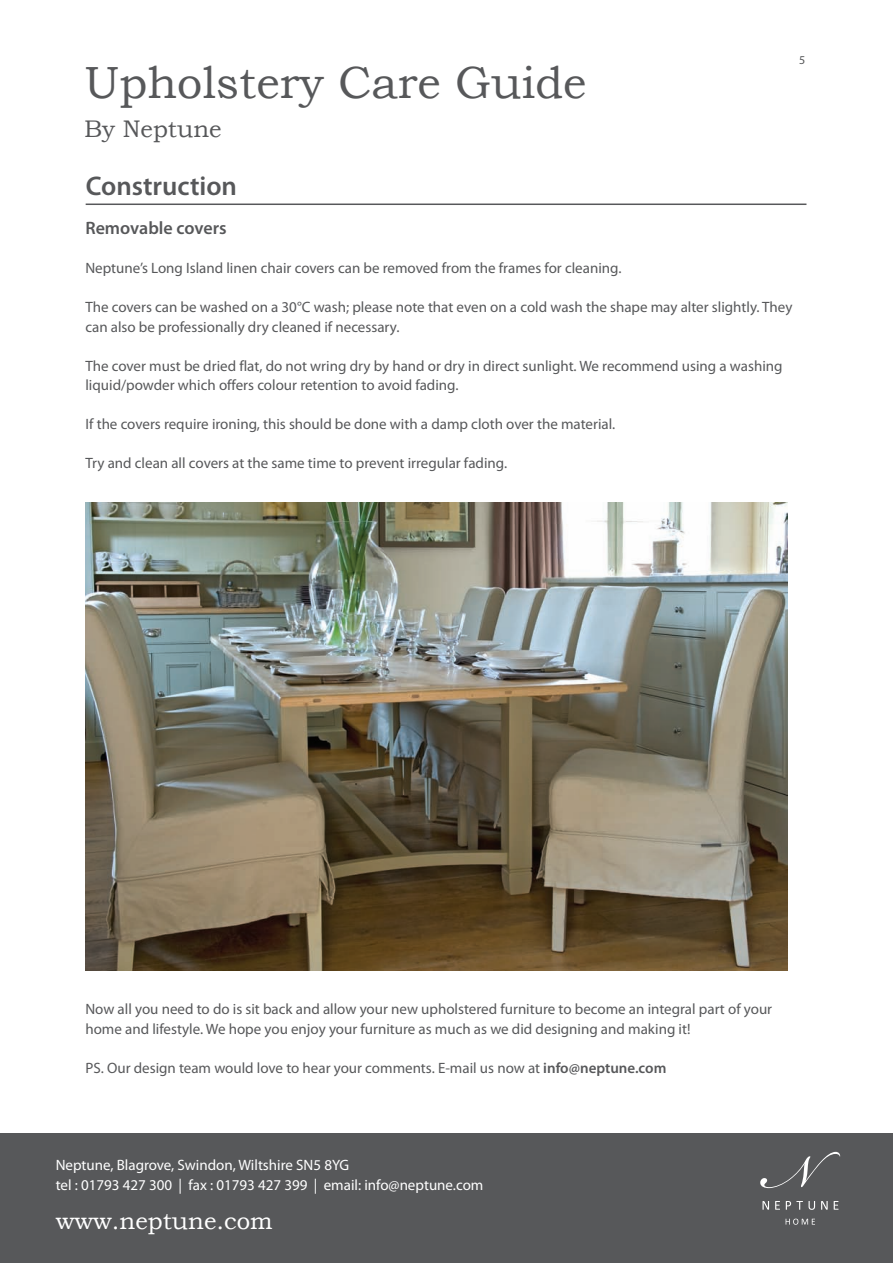
<style>
.page{position:relative;width:893px;height:1263px;background:#fff}
.page>*{position:absolute;margin:0;border:0;box-sizing:border-box;transform-origin:0 0}
.Bookman_Title_30{font:45px "Bookman Old Style";color:#57585a}
.Myriad_Header_semi-B{font:600 27px "Myriad Pro";color:#57585a}
.Bookman_footer{font:24px "Bookman Old Style";color:#fff}
.Bookman_SubHead_30{font:24px "Bookman Old Style";color:#57585a}
.Myriad_Copy_10_13{font:600 18px "Myriad Pro";color:#57585a}
.Myriad_Copy_10_13-2{font:15px/19.5px "Myriad Pro";color:#57585a}
.Myriad_Footer{font:15px "Myriad Pro";color:#fff}
.t1{font:12px "Myriad Pro";color:#57585a}
.s1{font-weight:600}
</style>
<div class="page">
<div style="left:0;top:1134px;width:893px;height:129px;background:#57585a"></div>
<svg style="left:760px;top:1152px;width:80px;height:36px"></svg>
<svg style="left:762px;top:1201px;width:7px;height:9px"></svg>
<svg style="left:775px;top:1201px;width:5px;height:9px"></svg>
<svg style="left:786px;top:1201px;width:29px;height:9px"></svg>
<svg style="left:821px;top:1201px;width:7px;height:9px"></svg>
<svg style="left:834px;top:1201px;width:4px;height:9px"></svg>
<svg style="left:786px;top:1218px;width:29px;height:7px"></svg>
<hr style="left:86px;top:204px;width:720px;height:1px;background:#57585a">
<img style="left:86px;top:502px;width:701px;height:469px">
<p class="Bookman_Title_30" style="left:84px;top:53px;width:504px">Upholstery Care Guide</p>
<p class="Bookman_SubHead_30" style="left:84px;top:113px;width:139px">By Neptune</p>
<p class="t1" style="left:799px;top:52px;width:8px">5</p>
<p class="Myriad_Header_semi-B" style="left:86px;top:169px;width:153px">Construction</p>
<p class="Myriad_Copy_10_13" style="left:85px;top:217px;width:143px">Removable covers</p>
<p class="Myriad_Copy_10_13-2" style="left:85px;top:258px;width:538px">Neptune’s Long Island linen chair covers can be removed from the frames for cleaning.</p>
<p class="Myriad_Copy_10_13-2" style="left:85px;top:297px;width:709px">The covers can be washed on a 30°C wash; please note that even on a cold wash the shape may alter slightly. They can also be professionally dry cleaned if necessary.</p>
<p class="Myriad_Copy_10_13-2" style="left:85px;top:355px;width:699px">The cover must be dried flat, do not wring dry by hand or dry in direct sunlight. We recommend using a washing liquid/powder which offers colour retention to avoid fading.</p>
<p class="Myriad_Copy_10_13-2" style="left:85px;top:414px;width:531px">If the covers require ironing, this should be done with a damp cloth over the material.</p>
<p class="Myriad_Copy_10_13-2" style="left:85px;top:453px;width:423px">Try and clean all covers at the same time to prevent irregular fading.</p>
<p class="Myriad_Copy_10_13-2" style="left:85px;top:999px;width:688px">Now all you need to do is sit back and allow your new upholstered furniture to become an integral part of your home and lifestyle. We hope you enjoy your furniture as much as we did designing and making it!</p>
<p class="Myriad_Copy_10_13-2" style="left:85px;top:1057px;width:582px">PS. Our design team would love to hear your comments. E-mail us now at <span class="s1">info@neptune.com</span></p>
<p class="Myriad_Footer" style="left:56px;top:1156px;width:295px">Neptune, Blagrove, Swindon, Wiltshire SN5 8YG</p>
<p class="Myriad_Footer" style="left:56px;top:1175px;width:429px">tel : 01793 427 300 | fax : 01793 427 399 | email: info@neptune.com</p>
<p class="Bookman_footer" style="left:56px;top:1205px;width:218px">www.neptune.com</p>
</div>
